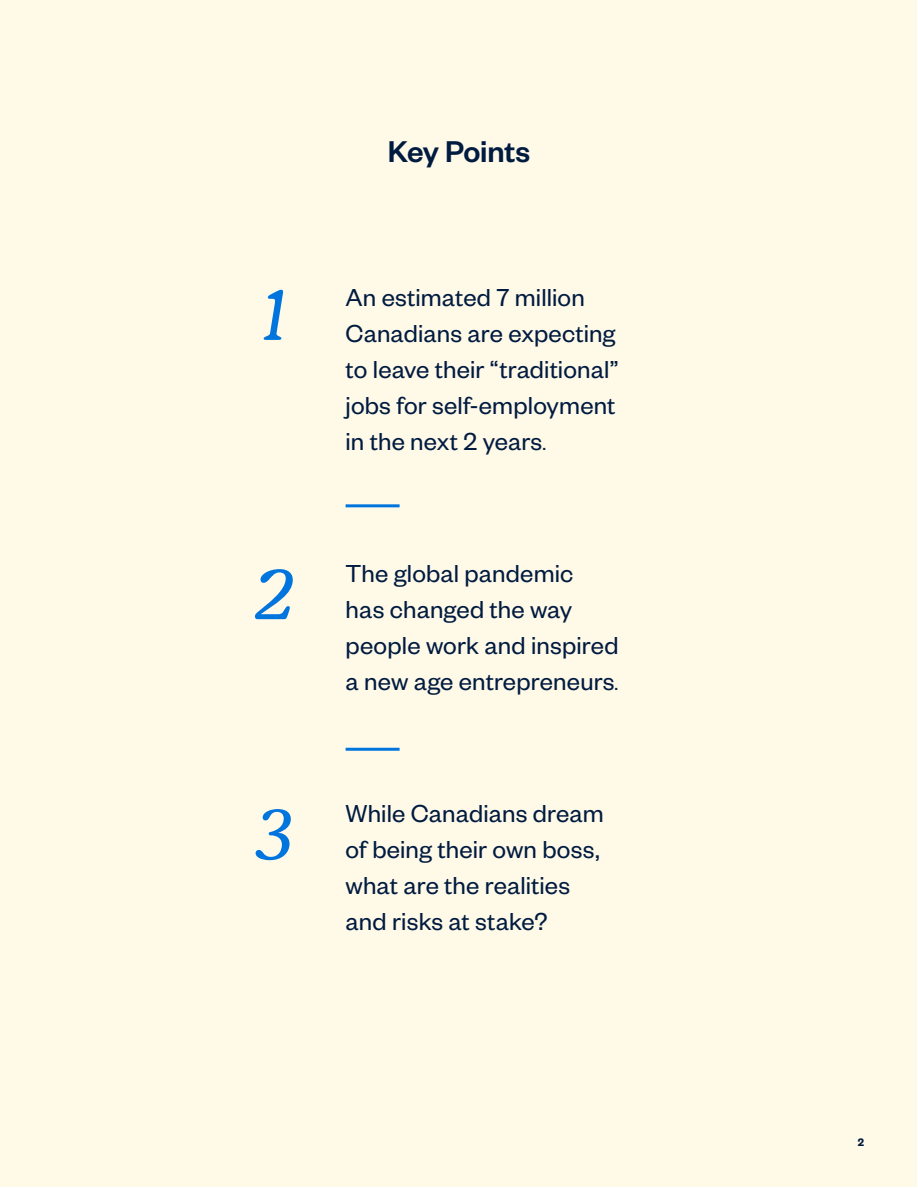
<style>
.page{position:relative;width:918px;height:1188px;background:#fff}
.page>*{position:absolute;margin:0;border:0;box-sizing:border-box;transform-origin:0 0}
.t1{font:italic 300 72px "Moranga";color:#0075dd}
.t2{font:500 33px "Founders Grotesk";letter-spacing:-.005em;color:#001b40}
.t3{font:27px/36px "Founders Grotesk";letter-spacing:.005em;color:#001b40}
.t4{font:600 12px "Founders Grotesk";color:#001b40}
.s1{font-size:21px}
</style>
<div class="page">
<div style="left:1px;top:1px;width:916px;height:1186px;background:#fff9e8"></div>
<hr style="left:346px;top:504px;width:54px;height:3px;background:#0075dd">
<hr style="left:346px;top:748px;width:54px;height:3px;background:#0075dd">
<p class="t2" style="left:388px;top:131px;width:144px">Key Points</p>
<h1 class="t1" style="left:259px;top:268px;width:25px">1</h1>
<p class="t3" style="left:346px;top:278px;width:274px">An estimated 7 million<br>Canadians are expecting to leave their “traditional” jobs for self-employment in the next 2 years<span class="s1">.</span></p>
<h1 class="t1" style="left:252px;top:547px;width:41px">2</h1>
<p class="t3" style="left:346px;top:554px;width:274px">The global pandemic has changed the way people work and inspired a new age entrepreneurs<span class="s1">.</span></p>
<h1 class="t1" style="left:252px;top:787px;width:40px">3</h1>
<p class="t3" style="left:346px;top:794px;width:260px">While Canadians dream of being their own boss, what are the realities and risks at stake?</p>
<p class="t4" style="left:858px;top:1134px;width:8px">2</p>
</div>
